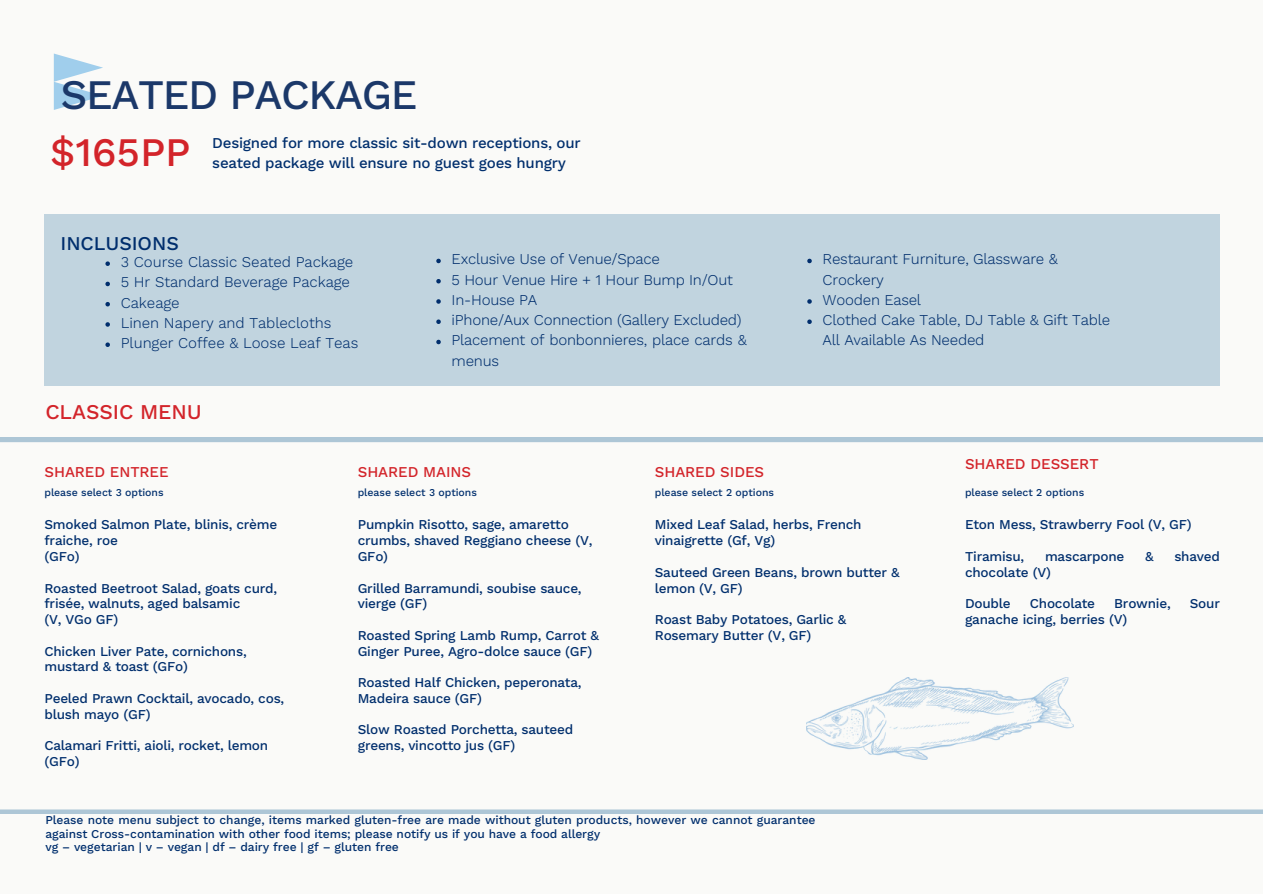
<style>
.page{position:relative;width:1263px;height:894px;background:#fff}
.page>*{position:absolute;margin:0;border:0;box-sizing:border-box;transform-origin:0 0}
.t1{font:500 42px "Work Sans";letter-spacing:-.03em;color:#1b3869}
.t2{font:500 40.5px "Work Sans";letter-spacing:-.005em;color:#d3242a}
.t3{font:500 21px "Work Sans";letter-spacing:-.005em;color:#d3242a}
.t4{font:500 19.5px "Work Sans";letter-spacing:-.005em;color:#002e6d}
.t5{font:300 15px/20.2px "Work Sans";letter-spacing:-.015em;color:#002e6d}
.t6{font:500 15px/20.2px "Work Sans";letter-spacing:-.015em;color:#002e6d}
.t7{font:500 15px "Work Sans";letter-spacing:-.005em;color:#d3242a}
.t8{font:500 13.5px/15.8px "Work Sans";letter-spacing:-.015em;color:#002e6d}
.t9{font:500 12px/13.5px "Work Sans";letter-spacing:-.005em;color:#002e6d}
.t10{font:500 10.5px "Work Sans";letter-spacing:-.005em;color:#002e6d}
</style>
<div class="page">
<div style="left:0;top:0;width:1263px;height:893px;background:#fafaf8"></div>
<div style="left:44px;top:214px;width:1176px;height:171px;background:#c1d4df"></div>
<svg style="left:54px;top:53px;width:49px;height:57px"></svg>
<svg style="left:105px;top:261px;width:5px;height:5px"></svg>
<svg style="left:105px;top:281px;width:5px;height:5px"></svg>
<svg style="left:105px;top:302px;width:5px;height:4px"></svg>
<svg style="left:105px;top:322px;width:5px;height:4px"></svg>
<svg style="left:105px;top:342px;width:5px;height:5px"></svg>
<svg style="left:436px;top:259px;width:5px;height:4px"></svg>
<svg style="left:436px;top:279px;width:5px;height:4px"></svg>
<svg style="left:436px;top:299px;width:5px;height:4px"></svg>
<svg style="left:436px;top:319px;width:5px;height:5px"></svg>
<svg style="left:436px;top:339px;width:5px;height:5px"></svg>
<svg style="left:807px;top:259px;width:5px;height:4px"></svg>
<svg style="left:807px;top:299px;width:5px;height:4px"></svg>
<svg style="left:807px;top:319px;width:5px;height:5px"></svg>
<svg style="left:0;top:437px;width:1263px;height:376px"></svg>
<img style="left:806px;top:677px;width:267px;height:81px">
<p class="t1" style="left:61px;top:70px;width:359px">SEATED PACKAGE</p>
<p class="t2" style="left:50px;top:128px;width:142px">$165PP</p>
<p class="t6" style="left:212px;top:132px;width:370px">Designed for more classic sit-down receptions, our seated package will ensure no guest goes hungry</p>
<p class="t4" style="left:61px;top:232px;width:120px">INCLUSIONS</p>
<p class="t5" style="left:121px;top:252px;width:234px">3 Course Classic Seated Package</p>
<p class="t5" style="left:121px;top:272px;width:231px">5 Hr Standard Beverage Package</p>
<p class="t5" style="left:121px;top:292px;width:60px">Cakeage</p>
<p class="t5" style="left:121px;top:312px;width:212px">Linen Napery and Tablecloths</p>
<p class="t5" style="left:121px;top:333px;width:239px">Plunger Coffee &amp; Loose Leaf Teas</p>
<p class="t3" style="left:45px;top:400px;width:158px">CLASSIC MENU</p>
<p class="t5" style="left:452px;top:249px;width:210px">Exclusive Use of Venue/Space</p>
<p class="t5" style="left:452px;top:269px;width:283px">5 Hour Venue Hire + 1 Hour Bump In/Out</p>
<p class="t5" style="left:452px;top:289px;width:87px">In-House PA</p>
<p class="t5" style="left:452px;top:310px;width:291px">iPhone/Aux Connection (Gallery Excluded)</p>
<p class="t5" style="left:452px;top:330px;width:297px">Placement of bonbonnieres, place cards &amp; menus</p>
<p class="t7" style="left:44px;top:463px;width:126px">SHARED ENTREE</p>
<p class="t7" style="left:358px;top:463px;width:115px">SHARED MAINS</p>
<p class="t7" style="left:655px;top:463px;width:111px">SHARED SIDES</p>
<p class="t5" style="left:823px;top:249px;width:237px">Restaurant Furniture, Glassware &amp;<br>Crockery</p>
<p class="t5" style="left:823px;top:289px;width:100px">Wooden Easel</p>
<p class="t5" style="left:823px;top:310px;width:289px">Clothed Cake Table, DJ Table &amp; Gift Table<br>All Available As Needed</p>
<p class="t7" style="left:965px;top:454px;width:135px">SHARED DESSERT</p>
<p class="t10" style="left:44px;top:486px;width:121px">please select 3 options</p>
<p class="t10" style="left:358px;top:486px;width:121px">please select 3 options</p>
<p class="t10" style="left:655px;top:486px;width:121px">please select 2 options</p>
<p class="t10" style="left:965px;top:486px;width:121px">please select 2 options</p>
<p class="t8" style="left:44px;top:517px;width:234px">Smoked Salmon Plate, blinis, crème fraiche, roe</p>
<p class="t8" style="left:44px;top:548px;width:37px">(GFo)</p>
<p class="t8" style="left:44px;top:580px;width:234px">Roasted Beetroot Salad, goats curd, frisée, walnuts, aged balsamic</p>
<p class="t8" style="left:44px;top:611px;width:75px">(V, VGo GF)</p>
<p class="t8" style="left:44px;top:642px;width:204px">Chicken Liver Pate, cornichons, mustard &amp; toast (GFo)</p>
<p class="t8" style="left:44px;top:690px;width:241px">Peeled Prawn Cocktail, avocado, cos, blush mayo (GF)</p>
<p class="t8" style="left:44px;top:737px;width:225px">Calamari Fritti, aioli, rocket, lemon (GFo)</p>
<p class="t8" style="left:358px;top:517px;width:236px">Pumpkin Risotto, sage, amaretto crumbs, shaved Reggiano cheese (V,<br>GFo)</p>
<p class="t8" style="left:358px;top:580px;width:225px">Grilled Barramundi, soubise sauce, vierge (GF)</p>
<p class="t8" style="left:358px;top:627px;width:243px">Roasted Spring Lamb Rump, Carrot &amp;<br>Ginger Puree, Agro-dolce sauce (GF)</p>
<p class="t8" style="left:358px;top:674px;width:225px">Roasted Half Chicken, peperonata,<br>Madeira sauce (GF)</p>
<p class="t8" style="left:358px;top:721px;width:217px">Slow Roasted Porchetta, sauteed greens, vincotto jus (GF)</p>
<p class="t8" style="left:655px;top:517px;width:208px">Mixed Leaf Salad, herbs, French vinaigrette (Gf, Vg)</p>
<p class="t8" style="left:655px;top:564px;width:246px">Sauteed Green Beans, brown butter &amp; lemon (V, GF)</p>
<p class="t8" style="left:655px;top:611px;width:193px">Roast Baby Potatoes, Garlic &amp;<br>Rosemary Butter (V, GF)</p>
<p class="t9" style="left:45px;top:813px;width:772px">Please note menu subject to change, items marked gluten-free are made without gluten products, however we cannot guarantee against Cross-contamination with other food items; please notify us if you have a food allergy</p>
<p class="t9" style="left:45px;top:840px;width:355px">vg – vegetarian | v – vegan | df – dairy free | gf – gluten free</p>
<p class="t8" style="left:965px;top:517px;width:228px">Eton Mess, Strawberry Fool (V, GF)</p>
<p class="t8" style="left:965px;top:548px;width:61px">Tiramisu,</p>
<p class="t8" style="left:1045px;top:548px;width:81px">mascarpone</p>
<p class="t8" style="left:1145px;top:548px;width:10px">&amp;</p>
<p class="t8" style="left:1174px;top:548px;width:47px">shaved</p>
<p class="t8" style="left:965px;top:564px;width:87px">chocolate (V)</p>
<p class="t8" style="left:965px;top:595px;width:47px">Double</p>
<p class="t8" style="left:1030px;top:595px;width:67px">Chocolate</p>
<p class="t8" style="left:1114px;top:595px;width:58px">Brownie,</p>
<p class="t8" style="left:1190px;top:595px;width:32px">Sour</p>
<p class="t8" style="left:965px;top:611px;width:164px">ganache icing, berries (V)</p>
</div>
